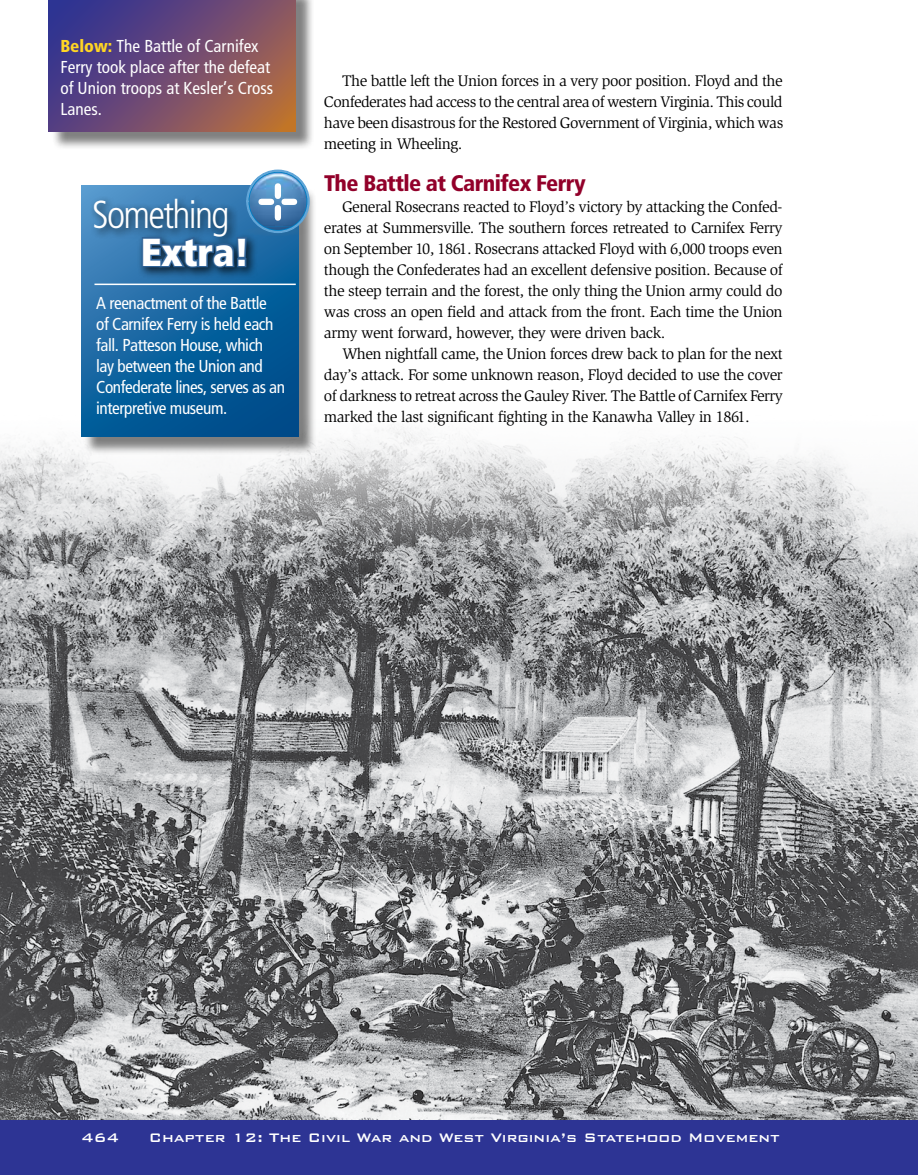
<style>
.page{position:relative;width:918px;height:1175px;background:#fff}
.page>*{position:absolute;margin:0;border:0;box-sizing:border-box;transform-origin:0 0}
.t1{font:300 condensed 39px "Frutiger";letter-spacing:-.045em;color:#fff}
.t2{font:900 condensed 39px "Frutiger";letter-spacing:-.01em;color:#fff}
.t3{font:900 condensed 22.5px "Frutiger";letter-spacing:-.025em;color:#92002a}
.t4{font:condensed 17.25px/21px "Frutiger";letter-spacing:-.025em;color:#fff}
.t5{font:condensed 17.25px/21px "Frutiger";color:#fff}
.t6{font:500 16.5px "Bank Gothic BT";color:#fff}
.t7{font:15.75px/21px "Slimbach";letter-spacing:-.03em;color:#000;text-align:justify}
.s1{font-weight:900;color:#ffd624}
</style>
<div class="page">
<img style="left:0;top:427px;width:918px;height:693px">
<div style="left:0;top:1120px;width:918px;height:54px;background:#2d3494"></div>
<div style="left:83px;top:188px;width:235px;height:267px;background:#000;opacity:.5"></div>
<svg style="left:81px;top:185px;width:218px;height:251px;background:#0d5f9c"></svg>
<div style="left:90px;top:194px;width:168px;height:85px;background:#000;opacity:.75"></div>
<hr style="left:94px;top:283px;width:202px;height:2px;background:#fff">
<svg style="left:140px;top:169px;width:170px;height:101px;background:#5283ac"></svg>
<div style="left:51px;top:0;width:263px;height:150px;background:#000;opacity:.5"></div>
<svg style="left:49px;top:0;width:247px;height:132px;background:#6f4b6f"></svg>
<p class="t5" style="left:60px;top:36px;width:214px"><span class="s1">Below:</span> The Battle of Carnifex<br>Ferry took place after the defeat of Union troops at Kesler’s Cross<br>Lanes.</p>
<h1 class="t1" style="left:92px;top:193px;width:139px">Something</h1>
<h1 class="t2" style="left:141px;top:228px;width:110px">Extra!</h1>
<p class="t4" style="left:96px;top:293px;width:190px">A reenactment of the Battle<br>of Carnifex Ferry is held each fall. Patteson House, which lay between the Union and<br>Confederate lines, serves as an interpretive museum.</p>
<p class="t7" style="left:324px;top:70px;width:461px;text-indent:18px">The battle left the Union forces in a very poor position. Floyd and the Confederates had access to the central area of western Virginia. This could have been disastrous for the Restored Government of Virginia, which was meeting in Wheeling.</p>
<h2 class="t3" style="left:324px;top:170px;width:263px">The Battle at Carnifex Ferry</h2>
<p class="t7" style="left:324px;top:196px;width:460px;text-indent:18px">General Rosecrans reacted to Floyd’s victory by attacking the Confed&shy;erates at Summersville. The southern forces retreated to Carnifex Ferry on September 10, 1861. Rosecrans attacked Floyd with 6,000 troops even though the Confederates had an excellent defensive position. Because of the steep terrain and the forest, the only thing the Union army could do was cross an open field and attack from the front. Each time the Union army went forward, however, they were driven back.</p>
<p class="t7" style="left:324px;top:343px;width:461px;text-indent:18px">When nightfall came, the Union forces drew back to plan for the next day’s attack. For some unknown reason, Floyd decided to use the cover of darkness to retreat across the Gauley River. The Battle of Carnifex Ferry marked the last significant fighting in the Kanawha Valley in 1861.</p>
<p class="t6" style="left:81px;top:1128px;width:40px">464</p>
<p class="t6" style="left:149px;top:1128px;width:633px">Chapter 12: The Civil War and West Virginia’s Statehood M ovement</p>
</div>
